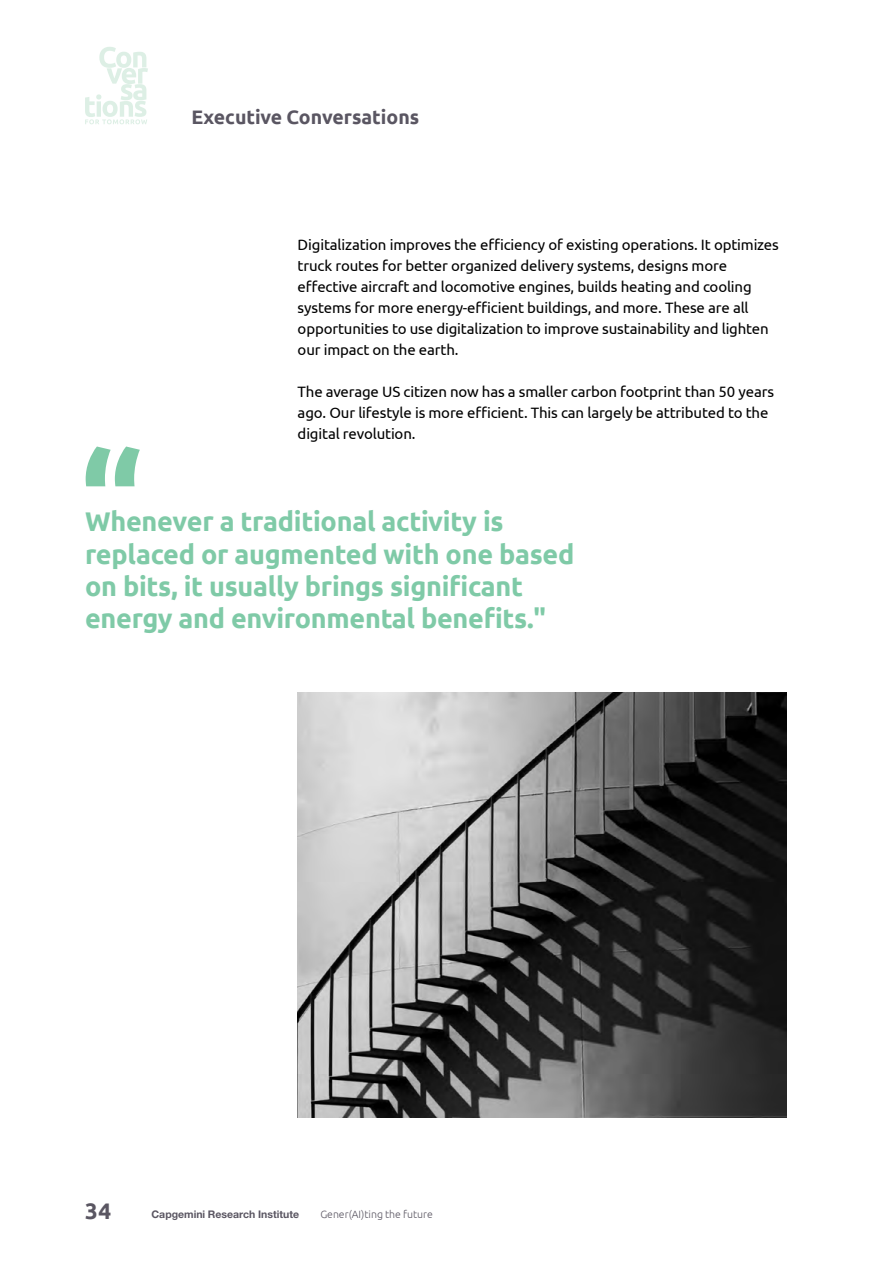
<style>
.page{position:relative;width:893px;height:1263px;background:#fff}
.page>*{position:absolute;margin:0;border:0;box-sizing:border-box;transform-origin:0 0}
.t1{font:700 27px/32.4px "Ubuntu";letter-spacing:-.01em;color:#7fcaa7}
.t2{font:700 22.5px "Ubuntu";color:#5a5662}
.t3{font:700 19.5px "Ubuntu";color:#5a5662}
.t4{font:15px/21px "Ubuntu";letter-spacing:-.01em;color:#000}
.t5{font:700 10.5px "Helvetica Neue LT Std";color:#5a5662}
.t6{font:300 10.5px "Ubuntu";color:#5a5662}
</style>
<div class="page">
<svg style="left:86px;top:446px;width:54px;height:40px"></svg>
<img style="left:298px;top:692px;width:489px;height:425px">
<svg style="left:85px;top:47px;width:63px;height:77px"></svg>
<h3 class="t3" style="left:191px;top:106px;width:230px">Executive Conversations</h3>
<p class="t4" style="left:298px;top:233px;width:483px">Digitalization improves the efficiency of existing operations. It optimizes truck routes for better organized delivery systems, designs more effective aircraft and locomotive engines, builds heating and cooling systems for more energy-efficient buildings, and more. These are all opportunities to use digitalization to improve sustainability and lighten our impact on the earth.</p>
<p class="t4" style="left:298px;top:380px;width:478px">The average US citizen now has a smaller carbon footprint than 50 years ago. Our lifestyle is more efficient. This can largely be attributed to the digital revolution.</p>
<h1 class="t1" style="left:85px;top:505px;width:491px">Whenever a traditional activity is replaced or augmented with one based on bits, it usually brings significant energy and environmental benefits."</h1>
<h2 class="t2" style="left:85px;top:1197px;width:28px">34</h2>
<p class="t5" style="left:152px;top:1207px;width:149px">Capgemini Research Institute</p>
<p class="t6" style="left:320px;top:1208px;width:114px">Gener(AI)ting the future</p>
</div>
